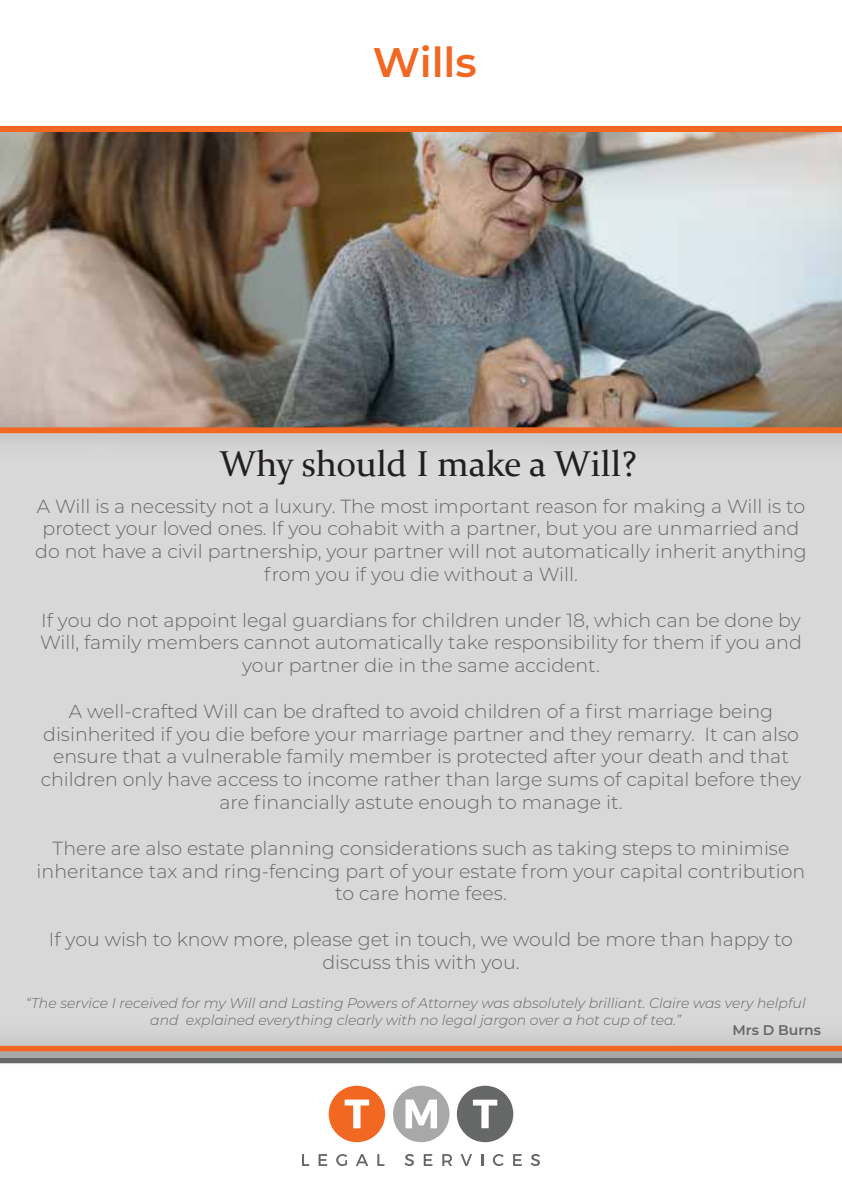
<style>
.page{position:relative;width:842px;height:1191px;background:#fff}
.page>*{position:absolute;margin:0;border:0;box-sizing:border-box;transform-origin:0 0}
.t1{font:600 41.2px "Montserrat";color:#f26722}
.t2{font:36px "Constantia";color:#231f20}
.t3{font:300 19px/22.8px "Montserrat";color:#666767;text-align:center}
.t4{font:italic 300 14px/16.8px "Montserrat";color:#666767;text-align:center}
.t5{font:600 14px "Montserrat";color:#666767}
</style>
<div class="page">
<img style="left:0;top:230px;width:842px;height:129px">
<img style="left:0;top:132px;width:842px;height:98px">
<svg style="left:302px;top:1154px;width:7px;height:12px"></svg>
<svg style="left:319px;top:1154px;width:8px;height:12px"></svg>
<svg style="left:336px;top:1154px;width:11px;height:12px"></svg>
<svg style="left:356px;top:1154px;width:12px;height:12px"></svg>
<svg style="left:377px;top:1154px;width:7px;height:12px"></svg>
<svg style="left:405px;top:1154px;width:9px;height:12px"></svg>
<svg style="left:424px;top:1154px;width:8px;height:12px"></svg>
<svg style="left:442px;top:1154px;width:10px;height:12px"></svg>
<svg style="left:461px;top:1154px;width:11px;height:12px"></svg>
<svg style="left:481px;top:1154px;width:2px;height:12px"></svg>
<svg style="left:493px;top:1154px;width:11px;height:12px"></svg>
<svg style="left:513px;top:1154px;width:9px;height:12px"></svg>
<svg style="left:531px;top:1154px;width:9px;height:12px"></svg>
<svg style="left:329px;top:1119px;width:56px;height:23px"></svg>
<svg style="left:393px;top:1119px;width:56px;height:23px"></svg>
<svg style="left:457px;top:1119px;width:56px;height:23px"></svg>
<div style="left:0;top:430px;width:842px;height:624px;background:#d8d8d8"></div>
<img style="left:0;top:1037px;width:842px;height:82px">
<img style="left:0;top:359px;width:842px;height:84px">
<div style="left:0;top:427px;width:842px;height:6px;background:#f26722"></div>
<div style="left:0;top:1045px;width:842px;height:6px;background:#f26722"></div>
<div style="left:0;top:1057px;width:842px;height:6px;background:#666767"></div>
<div style="left:0;top:1051px;width:842px;height:6px;background:#a9a8a9"></div>
<div style="left:0;top:126px;width:842px;height:6px;background:#f26722"></div>
<h1 class="t1" style="left:373px;top:33px;width:105px">Wills</h1>
<h2 class="t2" style="left:219px;top:439px;width:419px">Why should I make a Will?</h2>
<p class="t3" style="left:35px;top:494px;width:773px">A Will is a necessity not a luxury. The most important reason for making a Will is to protect your loved ones. If you cohabit with a partner, but you are unmarried and do not have a civil partnership, your partner will not automatically inherit anything from you if you die without a Will.</p>
<p class="t3" style="left:40px;top:608px;width:763px">If you do not appoint legal guardians for children under 18, which can be done by<br>Will, family members cannot automatically take responsibility for them if you and your partner die in the same accident.</p>
<p class="t3" style="left:41px;top:699px;width:762px">A well-crafted Will can be drafted to avoid children of a first marriage being disinherited if you die before your marriage partner and they remarry. It can also ensure that a vulnerable family member is protected after your death and that children only have access to income rather than large sums of capital before they are financially astute enough to manage it.</p>
<p class="t3" style="left:37px;top:836px;width:770px">There are also estate planning considerations such as taking steps to minimise inheritance tax and ring-fencing part of your estate from your capital contribution to care home fees.</p>
<p class="t3" style="left:49px;top:927px;width:746px">If you wish to know more, please get in touch, we would be more than happy to discuss this with you.</p>
<p class="t4" style="left:26px;top:994px;width:781px">“The service I received for my Will and Lasting Powers of Attorney was absolutely brilliant. Claire was very helpful and explained everything clearly with no legal jargon over a hot cup of tea.”</p>
<p class="t5" style="left:732px;top:1020px;width:90px">Mrs D Burns</p>
</div>
